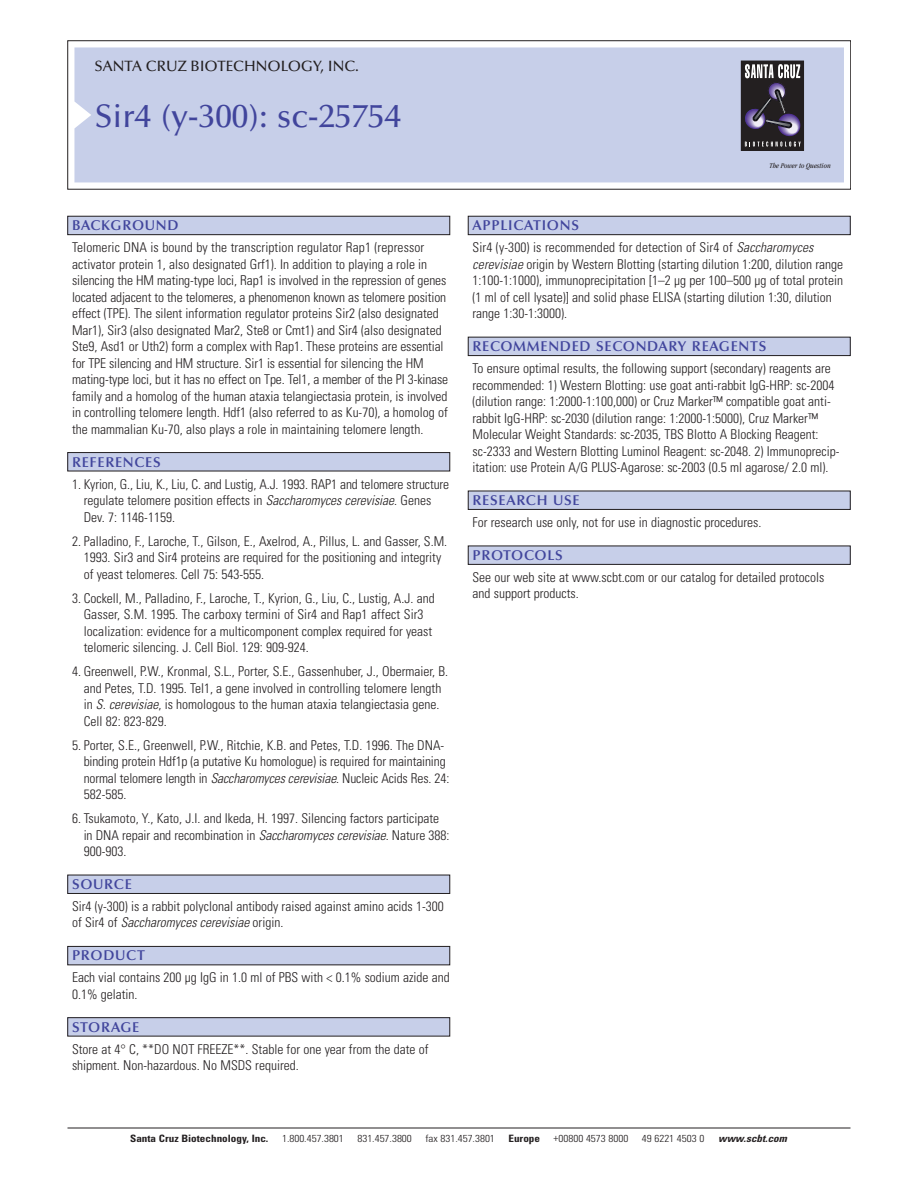
<style>
.page{position:relative;width:918px;height:1188px;background:#fff}
.page>*{position:absolute;margin:0;border:0;box-sizing:border-box;transform-origin:0 0}
.t1{font:500 33px "Optima";color:#41459c}
.t2{font:500 15px "Optima";color:#231f20}
.t3{font:600 14.25px "Optima";letter-spacing:.05em;color:#41459c}
.t4{font:300 condensed 13.5px/16.5px "Univers";color:#231f20}
.t5{font:300 condensed 10.2px "Univers";color:#231f20;scale:1.1 1}
.t6{font:700 condensed 10.2px "Univers";color:#231f20;scale:1.1 1}
.t7{font:italic 700 condensed 10.2px "Univers";color:#231f20;scale:1.1 1}
.t8{font:italic condensed 7.5px "Garamond";color:#231f20}
.s1{font-style:italic}
</style>
<div class="page">
<div style="left:468px;top:216px;width:382px;height:19px;background:#c7cfe9"></div>
<div style="left:468px;top:216px;width:382px;height:19px;border:1px solid #231f20"></div>
<div style="left:468px;top:337px;width:382px;height:19px;background:#c7cfe9"></div>
<div style="left:468px;top:337px;width:382px;height:19px;border:1px solid #231f20"></div>
<div style="left:468px;top:491px;width:382px;height:18px;background:#c7cfe9"></div>
<div style="left:468px;top:491px;width:382px;height:19px;border:1px solid #231f20"></div>
<div style="left:468px;top:546px;width:382px;height:18px;background:#c7cfe9"></div>
<div style="left:468px;top:546px;width:382px;height:19px;border:1px solid #231f20"></div>
<div style="left:74px;top:47px;width:770px;height:135px;background:#c7cfe9"></div>
<div style="left:741px;top:61px;width:62px;height:89px;background:#231f20"></div>
<div style="left:741px;top:61px;width:63px;height:90px;border:1px solid #231f20"></div>
<svg style="left:741px;top:64px;width:64px;height:83px"></svg>
<hr style="left:68px;top:1128px;width:782px;height:1px;background:#231f20">
<div style="left:68px;top:216px;width:382px;height:19px;background:#c7cfe9"></div>
<div style="left:68px;top:216px;width:382px;height:19px;border:1px solid #231f20"></div>
<div style="left:68px;top:453px;width:382px;height:18px;background:#c7cfe9"></div>
<div style="left:68px;top:452px;width:382px;height:19px;border:1px solid #231f20"></div>
<div style="left:68px;top:875px;width:382px;height:18px;background:#c7cfe9"></div>
<div style="left:68px;top:875px;width:382px;height:19px;border:1px solid #231f20"></div>
<div style="left:68px;top:946px;width:382px;height:19px;background:#c7cfe9"></div>
<div style="left:68px;top:946px;width:382px;height:19px;border:1px solid #231f20"></div>
<div style="left:68px;top:1018px;width:382px;height:18px;background:#c7cfe9"></div>
<div style="left:68px;top:1017px;width:382px;height:19px;border:1px solid #231f20"></div>
<p class="t2" style="left:94px;top:60px;width:266px">SANTA CRUZ BIOTECHNOLOGY, INC.</p>
<h1 class="t1" style="left:94px;top:103px;width:308px">Sir4 (y-300): sc-25754</h1>
<p class="t3" style="left:72px;top:220px;width:108px">BACKGROUND</p>
<p class="t4" style="left:72px;top:241px;width:378px">Telomeric DNA is bound by the transcription regulator Rap1 (repressor activator protein 1, also designated Grf1). In addition to playing a role in silencing the HM mating-type loci, Rap1 is involved in the repression of genes located adjacent to the telomeres, a phenomenon known as telomere position effect (TPE). The silent information regulator proteins Sir2 (also designated Mar1), Sir3 (also designated Mar2, Ste8 or Cmt1) and Sir4 (also designated Ste9, Asd1 or Uth2) form a complex with Rap1. These proteins are essential for TPE silencing and HM structure. Sir1 is essential for silencing the HM mating-type loci, but it has no effect on Tpe. Tel1, a member of the PI 3-kinase family and a homolog of the human ataxia telangiectasia protein, is involved in controlling telomere length. Hdf1 (also referred to as Ku-70), a homolog of the mammalian Ku-70, also plays a role in maintaining telomere length.</p>
<p class="t3" style="left:72px;top:456px;width:90px">REFERENCES</p>
<p class="t4" style="left:84px;top:477px;width:367px;text-indent:-12px">1. Kyrion, G., Liu, K., Liu, C. and Lustig, A.J. 1993. RAP1 and telomere structure regulate telomere position effects in <span class="s1">Saccharomyces cerevisiae</span>. Genes<br>Dev. 7: 1146-1159.</p>
<p class="t4" style="left:84px;top:534px;width:365px;text-indent:-12px">2. Palladino, F., Laroche, T., Gilson, E., Axelrod, A., Pillus, L. and Gasser, S.M.<br>1993. Sir3 and Sir4 proteins are required for the positioning and integrity of yeast telomeres. Cell 75: 543-555.</p>
<p class="t4" style="left:84px;top:591px;width:352px;text-indent:-12px">3. Cockell, M., Palladino, F., Laroche, T., Kyrion, G., Liu, C., Lustig, A.J. and Gasser, S.M. 1995. The carboxy termini of Sir4 and Rap1 affect Sir3 localization: evidence for a multicomponent complex required for yeast telomeric silencing. J. Cell Biol. 129: 909-924.</p>
<p class="t4" style="left:84px;top:664px;width:366px;text-indent:-12px">4. Greenwell, P.W., Kronmal, S.L., Porter, S.E., Gassenhuber, J., Obermaier, B. and Petes, T.D. 1995. Tel1, a gene involved in controlling telomere length in <span class="s1">S.cerevisiae</span>, is homologous to the human ataxia telangiectasia gene.<br>Cell 82: 823-829.</p>
<p class="t4" style="left:84px;top:738px;width:367px;text-indent:-12px">5. Porter, S.E., Greenwell, P.W., Ritchie, K.B. and Petes, T.D. 1996. The DNA&shy;binding protein Hdf1p (a putative Ku homologue) is required for maintaining normal telomere length in <span class="s1">Saccharomycescerevisiae</span>. Nucleic Acids Res. 24:<br>582-585.</p>
<p class="t4" style="left:84px;top:811px;width:367px;text-indent:-12px">6. Tsukamoto, Y., Kato, J.I. and Ikeda, H. 1997. Silencing factors participate in DNA repair and recombination in <span class="s1">Saccharomyces cerevisiae</span>. Nature 388:<br>900-903.</p>
<p class="t3" style="left:72px;top:878px;width:61px">SOURCE</p>
<p class="t4" style="left:72px;top:899px;width:373px">Sir4 (y-300) is a rabbit polyclonal antibody raised against amino acids 1-300 o f S i r 4 o f <span class="s1">Saccharomyces cerevisiae</span> o r i g i n .</p>
<p class="t3" style="left:72px;top:950px;width:74px">PRODUCT</p>
<p class="t4" style="left:72px;top:971px;width:379px">Each vial contains 200 µg IgG in 1.0 ml of PBS with &lt; 0.1% sodium azide and<br>0.1% gelatin.</p>
<p class="t3" style="left:72px;top:1021px;width:69px">STORAGE</p>
<p class="t4" style="left:72px;top:1042px;width:358px">Store at 4° C, **DO NOT FREEZE**. Stable for one year from the date of shipment. Non-hazardous. No MSDS required.</p>
<p class="t8" style="left:769px;top:163px;width:63px">The Power to Question</p>
<p class="t3" style="left:473px;top:220px;width:108px">APPLICATIONS</p>
<p class="t4" style="left:473px;top:241px;width:372px">Sir4 (y-300) is recommended for detection of Sir4 of <span class="s1">Saccharomyces cerevisiae</span>origin by Western Blotting (starting dilution 1:200, dilution range 1:100-1:1000), immunoprecipitation [1–2 µg per 100–500 µg of total protein (1 ml of cell lysate)] and solid phase ELISA (starting dilution 1:30, dilution range 1:30-1:3000).</p>
<p class="t3" style="left:473px;top:340px;width:295px">RECOMMENDED SECONDARY REAGENTS</p>
<p class="t4" style="left:473px;top:361px;width:369px">To ensure optimal results, the following support (secondary) reagents are recommended: 1) Western Blotting: use goat anti-rabbit IgG-HRP: sc-2004 (dilution range: 1:2000-1:100,000) or Cruz Marker™ compatible goat anti&shy;rabbit IgG-HRP: sc-2030 (dilution range: 1:2000-1:5000), Cruz Marker™ Molecular Weight Standards: sc-2035, TBS Blotto A Blocking Reagent: sc-2333 and Western Blotting Luminol Reagent: sc-2048. 2) Immunoprecip&shy;itation: use Protein A/G PLUS-Agarose: sc-2003 (0.5 ml agarose/ 2.0 ml).</p>
<p class="t3" style="left:473px;top:494px;width:109px">RESEARCH USE</p>
<p class="t4" style="left:473px;top:515px;width:290px">For research use only, not for use in diagnostic procedures.</p>
<p class="t3" style="left:473px;top:549px;width:92px">PROTOCOLS</p>
<p class="t4" style="left:473px;top:570px;width:353px">See our web site at www.scbt.com or our catalog for detailed protocols and support products.</p>
<p class="t6" style="left:130px;top:1135px;width:127px">Santa Cruz Biotechnology, Inc.</p>
<p class="t5" style="left:282px;top:1135px;width:58px">1.800.457.3801</p>
<p class="t5" style="left:357px;top:1135px;width:51px">831.457.3800</p>
<p class="t5" style="left:425px;top:1135px;width:65px">fax 831.457.3801</p>
<p class="t6" style="left:508px;top:1135px;width:30px">Europe</p>
<p class="t5" style="left:554px;top:1135px;width:69px">+00800 4573 8000</p>
<p class="t5" style="left:642px;top:1135px;width:58px">49 6221 4503 0</p>
<p class="t7" style="left:718px;top:1135px;width:66px">www.scbt.com</p>
</div>
